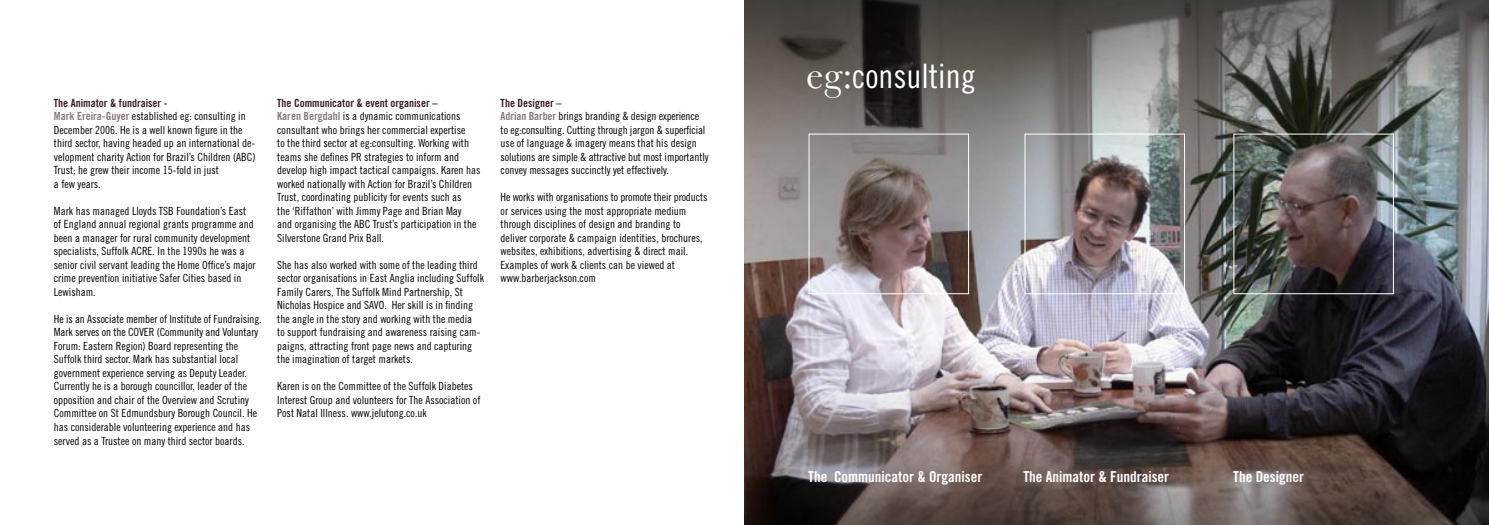
<style>
.page{position:relative;width:1489px;height:525px;background:#fff}
.page>*{position:absolute;margin:0;border:0;box-sizing:border-box;transform-origin:0 0}
.t1{font:33.62px "Trade Gothic Cond Eighteen";color:#fff}
.t2{font:15px "Trade Gothic Bold Cond Twenty";color:#fff}
.t3{font:11.25px/13.5px "Trade Gothic Cond Eighteen";color:#000}
.t4{font:11.25px "Trade Gothic Bold Cond Twenty";color:#3b1a2c}
.s1{font-family:"Trade Gothic Bold Cond Twenty";color:#897680}
.s2{font-family:"Trade Gothic Bold Cond Twenty";color:#3b1a2c}
.s3{font-family:"Baskerville";font-size:39.75px}
</style>
<div class="page">
<img style="left:744px;top:0;width:744px;height:524px">
<div style="left:808px;top:134px;width:160px;height:160px;border:1px solid #fff"></div>
<div style="left:1024px;top:134px;width:160px;height:160px;border:1px solid #fff"></div>
<div style="left:1233px;top:134px;width:160px;height:160px;border:1px solid #fff"></div>
<p class="t4" style="left:54px;top:96px;width:115px">The Animator &amp; fundraiser -</p>
<p class="t3" style="left:54px;top:109px;width:203px"><span class="s1">Mark Ereira-Guyer</span> established eg: consulting in December 2006. He is a well known figure in the third sector, having headed up an international de&shy;velopment charity Action for Brazil’s Children (ABC)<br>Trust; he grew their income 15-fold in just<br>a few years.</p>
<p class="t3" style="left:54px;top:204px;width:203px">Mark has managed Lloyds TSB Foundation’s East of England annual regional grants programme and been a manager for rural community development specialists, Suffolk ACRE. In the 1990s he was a senior civil servant leading the Home Office’s major crime prevention initiative Safer Cities based in Lewisham.</p>
<p class="t3" style="left:54px;top:312px;width:209px">He is an Associate member of Institute of Fundraising.<br>Mark serves on the COVER (Community and Voluntary Forum: Eastern Region) Board representing the Suffolk third sector. Mark has substantial local government experience serving as Deputy Leader.<br>Currently he is a borough councillor, leader of the opposition and chair of the Overview and Scrutiny Committee on St Edmundsbury Borough Council. He has considerable volunteering experience and has served as a Trustee on many third sector boards.</p>
<p class="t3" style="left:277px;top:96px;width:205px"><span class="s2">The Communicator &amp; event organiser –<br></span><span class="s1">Karen Bergdahl</span> is a dynamic communications consultant who brings her commercial expertise<br>to the third sector at eg:consulting. Working with teams she defines PR strategies to inform and develop high impact tactical campaigns. Karen has worked nationally with Action for Brazil’s Children Trust, coordinating publicity for events such as<br>the ‘Riffathon’ with Jimmy Page and Brian May<br>and organising the ABC Trust’s participation in the Silverstone Grand Prix Ball.</p>
<p class="t3" style="left:277px;top:258px;width:208px">She has also worked with some of the leading third sector organisations in East Anglia including Suffolk Family Carers, The Suffolk Mind Partnership, St Nicholas Hospice and SAVO. Her skill is in finding the angle in the story and working with the media<br>to support fundraising and awareness raising cam&shy;paigns, attracting front page news and capturing the imagination of target markets.</p>
<p class="t3" style="left:277px;top:379px;width:205px">Karen is on the Committee of the Suffolk Diabetes<br>Interest Group and volunteers for The Association of<br>Post Natal Illness. www.jelutong.co.uk</p>
<p class="t4" style="left:500px;top:96px;width:63px">The Designer –</p>
<p class="t3" style="left:500px;top:109px;width:209px"><span class="s1">Adrian Barber</span> brings branding &amp; design experience to eg:consulting. Cutting through jargon &amp; superficial use of language &amp; imagery means that his design solutions are simple &amp; attractive but most importantly convey messages succinctly yet effectively.</p>
<p class="t3" style="left:500px;top:190px;width:208px">He works with organisations to promote their products or services using the most appropriate medium through disciplines of design and branding to deliver corporate &amp; campaign identities, brochures, websites, exhibitions, advertising &amp; direct mail.<br>Examples of work &amp; clients can be viewed at www.barberjackson.com</p>
<p class="t1" style="left:806px;top:56px;width:171px"><span class="s3">eg:</span>consulting</p>
<p class="t2" style="left:808px;top:467px;width:176px">The Communicator &amp; Organiser</p>
<p class="t2" style="left:1023px;top:467px;width:147px">The Animator &amp; Fundraiser</p>
<p class="t2" style="left:1233px;top:467px;width:72px">The Designer</p>
</div>
